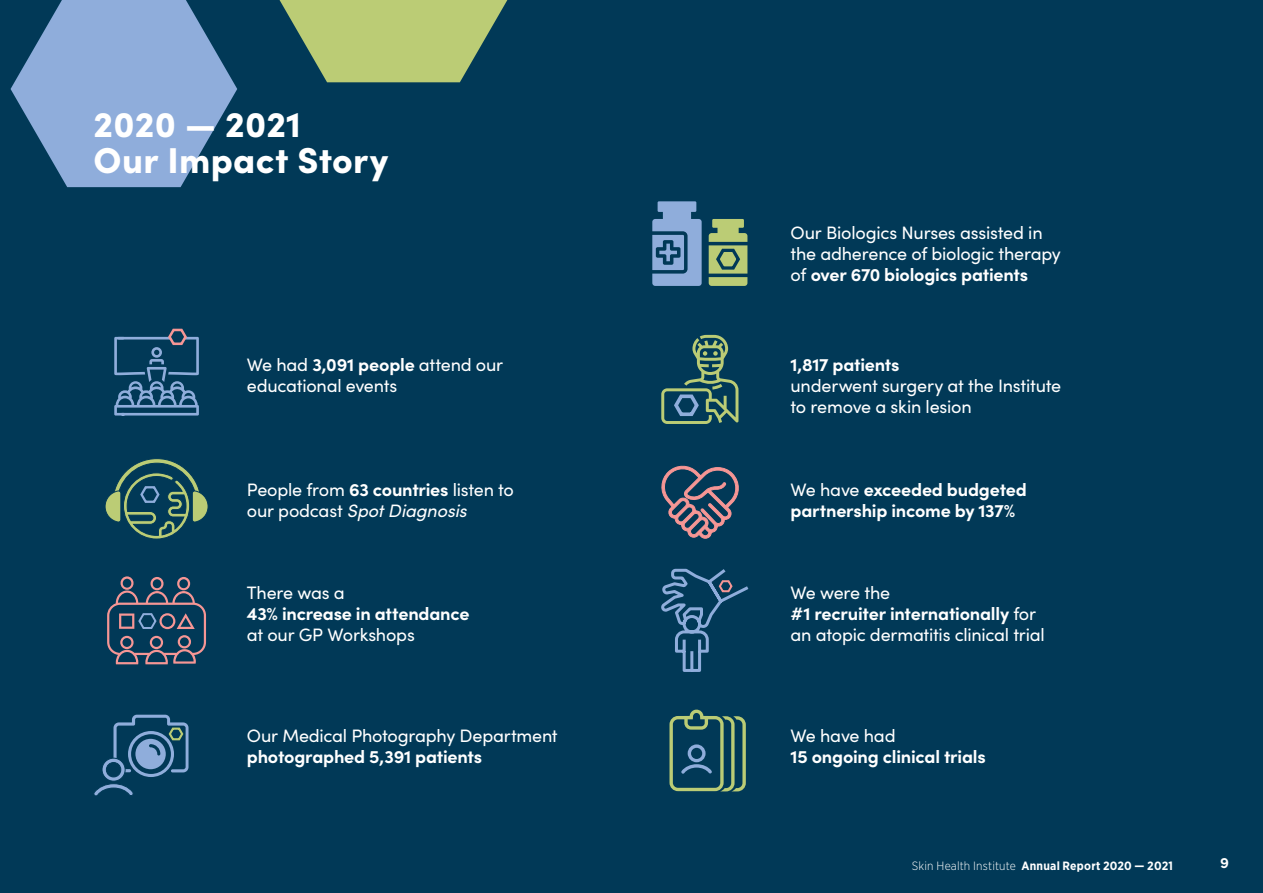
<style>
.page{position:relative;width:1263px;height:893px;background:#013957}
.page>*{position:absolute;margin:0;border:0;box-sizing:border-box;transform-origin:0 0}
.t1{font:900 36px/36px "Sofia Pro";letter-spacing:.005em;color:#fff}
.t2{font:18px/21px "Sofia Pro";letter-spacing:-.015em;color:#fff}
.t3{font:700 18px/21px "Sofia Pro";letter-spacing:-.015em;color:#fff}
.t4{font:700 15px "Sofia Pro";color:#fff}
.t5{font:700 12px "Gotham Narrow";letter-spacing:.02em;color:#fff}
.s1{font-weight:700}
.s2{font-style:italic}
.s3{font-weight:400}
.s4{font-weight:300}
</style>
<div class="page">
<svg style="left:280px;top:0;width:227px;height:82px"></svg>
<svg style="left:11px;top:0;width:226px;height:187px"></svg>
<svg style="left:652px;top:201px;width:50px;height:85px"></svg>
<svg style="left:709px;top:219px;width:38px;height:67px"></svg>
<svg style="left:661px;top:335px;width:77px;height:89px"></svg>
<svg style="left:661px;top:568px;width:88px;height:104px"></svg>
<svg style="left:107px;top:576px;width:99px;height:88px"></svg>
<svg style="left:114px;top:328px;width:85px;height:88px"></svg>
<svg style="left:105px;top:458px;width:103px;height:81px"></svg>
<svg style="left:94px;top:715px;width:95px;height:81px"></svg>
<svg style="left:669px;top:710px;width:77px;height:81px"></svg>
<svg style="left:661px;top:465px;width:78px;height:74px"></svg>
<h1 class="t1" style="left:94px;top:103px;width:296px">2020 — 2021<br>Our Impact Story</h1>
<p class="t2" style="left:247px;top:353px;width:258px">We had <span class="s1">3,091 people</span> attend our educational events</p>
<p class="t2" style="left:247px;top:478px;width:269px">People from <span class="s1">63 countries</span> listen to our podcast <span class="s2">Spot Diagnosis</span></p>
<p class="t2" style="left:247px;top:581px;width:99px">There was a</p>
<p class="t3" style="left:247px;top:601px;width:224px">43% increase in attendance</p>
<p class="t2" style="left:247px;top:623px;width:169px">at our GP Workshops</p>
<p class="t2" style="left:247px;top:724px;width:312px">Our Medical Photography Department</p>
<p class="t3" style="left:247px;top:745px;width:237px">photographed 5,391 patients</p>
<p class="t2" style="left:790px;top:221px;width:272px">Our Biologics Nurses assisted in the adherence of biologic therapy of <span class="s1">over 670 biologics patients</span></p>
<p class="t3" style="left:790px;top:353px;width:111px">1,817 patients</p>
<p class="t2" style="left:790px;top:374px;width:272px">underwent surgery at the Institute to remove a skin lesion</p>
<p class="t3" style="left:790px;top:477px;width:238px"><span class="s3">We have</span> exceeded budgeted partnership income by 137%</p>
<p class="t2" style="left:790px;top:581px;width:256px">We were the<br><span class="s1">#1 recruiter internationally</span> for an atopic dermatitis clinical trial</p>
<p class="t2" style="left:790px;top:724px;width:107px">We have had</p>
<p class="t3" style="left:790px;top:745px;width:197px">15 ongoing clinical trials</p>
<p class="t5" style="left:912px;top:858px;width:262px"><span class="s4">Skin Health Institute</span> Annual Report 2020 — 2021</p>
<p class="t4" style="left:1220px;top:851px;width:10px">9</p>
</div>
